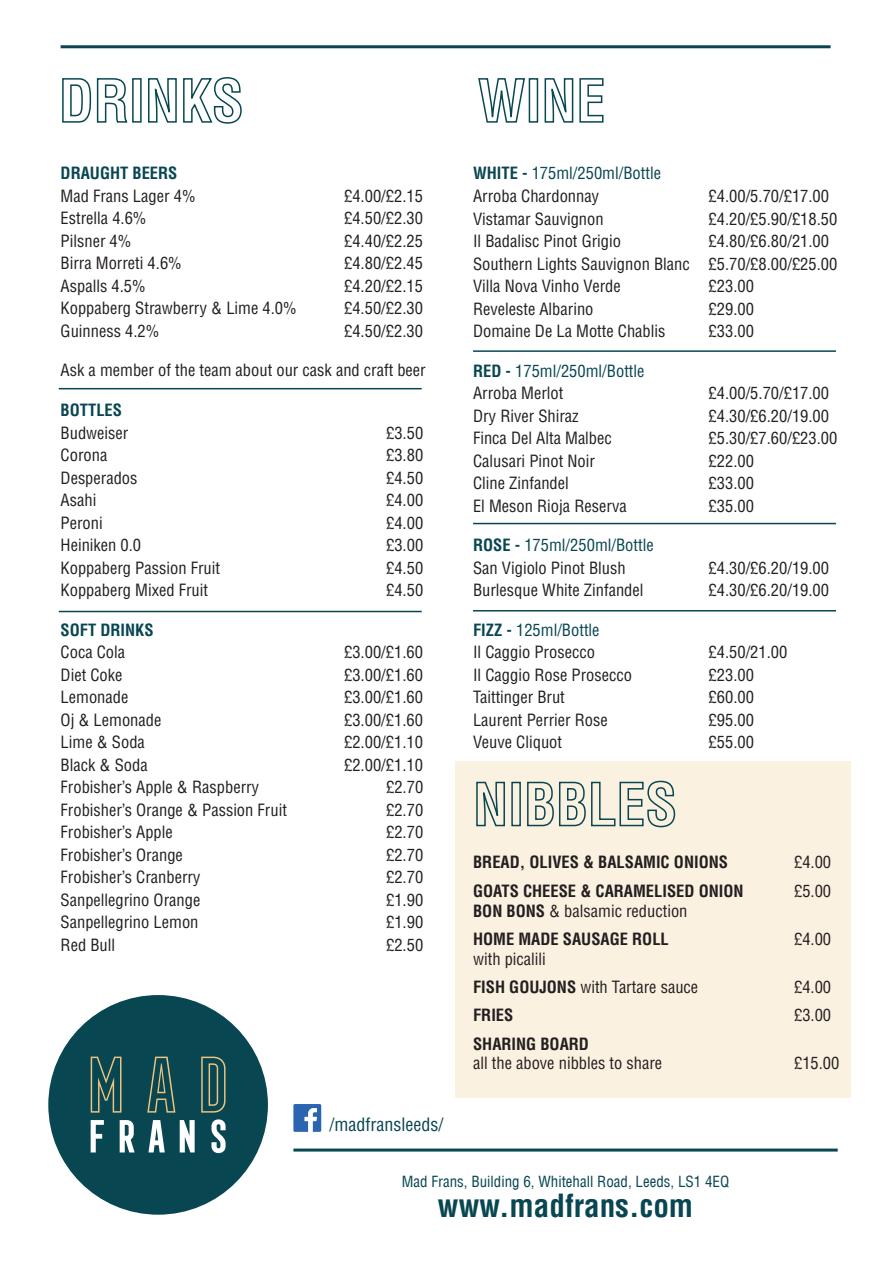
<style>
.page{position:relative;width:893px;height:1263px;background:#fff}
.page>*{position:absolute;margin:0;border:0;box-sizing:border-box;transform-origin:0 0}
.t1{font:700 condensed 31.2px "Helvetica";color:#084652}
.t2{font:condensed 18px "Helvetica";color:#084652}
.t3{font:condensed 16.5px/22.5px "Helvetica";color:#231f20}
.t4{font:700 condensed 16.5px/28.3px "Helvetica";color:#231f20}
.t5{font:condensed 16.5px/22.5px "Helvetica";color:#084652}
.t6{font:700 condensed 16.5px "Helvetica";color:#084652}
.t7{font:condensed 15px "Helvetica LT";color:#084652}
.s1{font-weight:700}
.s2{color:#231f20}
.s3{font-weight:700;color:#084652}
.s4{color:#084652}
.s5{font-weight:400}
</style>
<div class="page">
<div style="left:455px;top:761px;width:395px;height:336px;background:#fbf1e1"></div>
<div style="left:48px;top:995px;width:220px;height:220px;background:#084652;border-radius:50%"></div>
<svg style="left:91px;top:1119px;width:135px;height:34px"></svg>
<svg style="left:91px;top:1056px;width:135px;height:56px"></svg>
<hr style="left:59px;top:388px;width:363px;height:1px;background:#084652">
<hr style="left:59px;top:611px;width:363px;height:1px;background:#084652">
<svg style="left:293px;top:1104px;width:28px;height:28px"></svg>
<hr style="left:61px;top:45px;width:770px;height:3px;background:#084652">
<hr style="left:293px;top:1148px;width:545px;height:3px;background:#084652">
<svg style="left:478px;top:78px;width:126px;height:45px"></svg>
<svg style="left:62px;top:77px;width:180px;height:47px"></svg>
<svg style="left:476px;top:780px;width:200px;height:48px"></svg>
<hr style="left:473px;top:350px;width:363px;height:2px;background:#084652">
<hr style="left:473px;top:523px;width:363px;height:1px;background:#084652">
<hr style="left:473px;top:610px;width:363px;height:1px;background:#084652">
<p class="t6" style="left:61px;top:163px;width:118px">DRAUGHT BEERS</p>
<p class="t3" style="left:61px;top:184px;width:137px">Mad Frans Lager 4%</p>
<p class="t3" style="left:344px;top:184px;width:80px">£4.00/£2.15</p>
<p class="t3" style="left:61px;top:207px;width:88px">Estrella 4.6%</p>
<p class="t3" style="left:344px;top:207px;width:80px">£4.50/£2.30</p>
<p class="t3" style="left:61px;top:229px;width:73px">Pilsner 4%</p>
<p class="t3" style="left:344px;top:229px;width:80px">£4.40/£2.25</p>
<p class="t3" style="left:61px;top:252px;width:123px">Birra Morreti 4.6%</p>
<p class="t3" style="left:344px;top:252px;width:80px">£4.80/£2.45</p>
<p class="t3" style="left:61px;top:274px;width:87px">Aspalls 4.5%</p>
<p class="t3" style="left:344px;top:274px;width:80px">£4.20/£2.15</p>
<p class="t3" style="left:61px;top:297px;width:238px">Koppaberg Strawberry &amp; Lime 4.0%</p>
<p class="t3" style="left:344px;top:297px;width:80px">£4.50/£2.30</p>
<p class="t3" style="left:61px;top:319px;width:100px">Guinness 4.2%</p>
<p class="t3" style="left:344px;top:319px;width:80px">£4.50/£2.30</p>
<p class="t3" style="left:61px;top:359px;width:367px">Ask a member of the team about our cask and craft beer</p>
<p class="t6" style="left:61px;top:400px;width:63px">BOTTLES</p>
<p class="t3" style="left:61px;top:421px;width:69px">Budweiser</p>
<p class="t3" style="left:386px;top:421px;width:39px">£3.50</p>
<p class="t3" style="left:61px;top:443px;width:48px">Corona</p>
<p class="t3" style="left:386px;top:443px;width:39px">£3.80</p>
<p class="t3" style="left:61px;top:466px;width:78px">Desperados</p>
<p class="t3" style="left:386px;top:466px;width:39px">£4.50</p>
<p class="t3" style="left:61px;top:488px;width:37px">Asahi</p>
<p class="t3" style="left:386px;top:488px;width:39px">£4.00</p>
<p class="t3" style="left:61px;top:511px;width:44px">Peroni</p>
<p class="t3" style="left:386px;top:511px;width:39px">£4.00</p>
<p class="t3" style="left:61px;top:533px;width:82px">Heiniken 0.0</p>
<p class="t3" style="left:386px;top:533px;width:39px">£3.00</p>
<p class="t3" style="left:61px;top:556px;width:161px">Koppaberg Passion Fruit</p>
<p class="t3" style="left:386px;top:556px;width:39px">£4.50</p>
<p class="t3" style="left:61px;top:579px;width:149px">Koppaberg Mixed Fruit</p>
<p class="t3" style="left:386px;top:579px;width:39px">£4.50</p>
<p class="t6" style="left:61px;top:620px;width:95px">SOFT DRINKS</p>
<p class="t3" style="left:61px;top:641px;width:66px">Coca Cola</p>
<p class="t3" style="left:344px;top:641px;width:80px">£3.00/£1.60</p>
<p class="t3" style="left:61px;top:663px;width:63px">Diet Coke</p>
<p class="t3" style="left:344px;top:663px;width:80px">£3.00/£1.60</p>
<p class="t3" style="left:61px;top:686px;width:69px">Lemonade</p>
<p class="t3" style="left:344px;top:686px;width:80px">£3.00/£1.60</p>
<p class="t3" style="left:61px;top:708px;width:102px">Oj &amp; Lemonade</p>
<p class="t3" style="left:344px;top:708px;width:80px">£3.00/£1.60</p>
<p class="t3" style="left:61px;top:731px;width:86px">Lime &amp; Soda</p>
<p class="t3" style="left:344px;top:731px;width:80px">£2.00/£1.10</p>
<p class="t3" style="left:61px;top:753px;width:89px">Black &amp; Soda</p>
<p class="t3" style="left:344px;top:753px;width:80px">£2.00/£1.10</p>
<p class="t3" style="left:61px;top:776px;width:200px">Frobisher’s Apple &amp; Raspberry</p>
<p class="t3" style="left:386px;top:776px;width:39px">£2.70</p>
<p class="t3" style="left:61px;top:798px;width:228px">Frobisher’s Orange &amp; Passion Fruit</p>
<p class="t3" style="left:386px;top:798px;width:39px">£2.70</p>
<p class="t3" style="left:61px;top:821px;width:114px">Frobisher’s Apple</p>
<p class="t3" style="left:386px;top:821px;width:39px">£2.70</p>
<p class="t3" style="left:61px;top:843px;width:124px">Frobisher’s Orange</p>
<p class="t3" style="left:386px;top:843px;width:39px">£2.70</p>
<p class="t3" style="left:61px;top:866px;width:142px">Frobisher’s Cranberry</p>
<p class="t3" style="left:386px;top:866px;width:39px">£2.70</p>
<p class="t3" style="left:61px;top:888px;width:141px">Sanpellegrino Orange</p>
<p class="t3" style="left:386px;top:888px;width:39px">£1.90</p>
<p class="t3" style="left:61px;top:911px;width:139px">Sanpellegrino Lemon</p>
<p class="t3" style="left:386px;top:911px;width:39px">£1.90</p>
<p class="t3" style="left:61px;top:933px;width:56px">Red Bull</p>
<p class="t3" style="left:386px;top:933px;width:39px">£2.50</p>
<p class="t2" style="left:330px;top:1113px;width:115px">/madfransleeds/</p>
<p class="t5" style="left:473px;top:162px;width:189px"><span class="s1">WHITE -</span> 175ml/250ml/Bottle<br><span class="s2">Arroba Chardonnay</span></p>
<p class="t3" style="left:709px;top:184px;width:122px">£4.00/5.70/£17.00</p>
<p class="t3" style="left:473px;top:207px;width:132px">Vistamar Sauvignon</p>
<p class="t3" style="left:709px;top:207px;width:130px">£4.20/£5.90/£18.50</p>
<p class="t3" style="left:473px;top:229px;width:150px">Il Badalisc Pinot Grigio</p>
<p class="t3" style="left:473px;top:229px;width:366px;text-indent:236px">£4.80/£6.80/21.00<br>Southern Lights Sauvignon Blanc £5.70/£8.00/£25.00<br>Villa Nova Vinho Verde</p>
<p class="t3" style="left:709px;top:274px;width:47px">£23.00</p>
<p class="t3" style="left:473px;top:297px;width:122px">Reveleste Albarino</p>
<p class="t3" style="left:709px;top:297px;width:47px">£29.00</p>
<p class="t3" style="left:473px;top:319px;width:194px">Domaine De La Motte Chablis</p>
<p class="t3" style="left:709px;top:319px;width:47px">£33.00</p>
<p class="t5" style="left:473px;top:359px;width:173px"><span class="s1">RED -</span> 175ml/250ml/Bottle<br><span class="s2">Arroba Merlot</span></p>
<p class="t3" style="left:709px;top:382px;width:122px">£4.00/5.70/£17.00</p>
<p class="t3" style="left:473px;top:404px;width:107px">Dry River Shiraz</p>
<p class="t3" style="left:709px;top:404px;width:122px">£4.30/£6.20/19.00</p>
<p class="t3" style="left:473px;top:427px;width:140px">Finca Del Alta Malbec</p>
<p class="t3" style="left:709px;top:427px;width:130px">£5.30/£7.60/£23.00</p>
<p class="t3" style="left:473px;top:449px;width:123px">Calusari Pinot Noir</p>
<p class="t3" style="left:709px;top:449px;width:47px">£22.00</p>
<p class="t3" style="left:473px;top:472px;width:97px">Cline Zinfandel</p>
<p class="t3" style="left:709px;top:472px;width:47px">£33.00</p>
<p class="t3" style="left:473px;top:494px;width:155px">El Meson Rioja Reserva</p>
<p class="t3" style="left:709px;top:494px;width:47px">£35.00</p>
<p class="t3" style="left:473px;top:534px;width:182px"><span class="s3">ROSE -</span> <span class="s4">175ml/250ml/Bottle<br></span>San Vigiolo Pinot Blush</p>
<p class="t3" style="left:709px;top:556px;width:122px">£4.30/£6.20/19.00</p>
<p class="t3" style="left:473px;top:579px;width:172px">Burlesque White Zinfandel</p>
<p class="t3" style="left:709px;top:579px;width:122px">£4.30/£6.20/19.00</p>
<p class="t3" style="left:473px;top:618px;width:128px"><span class="s3">FIZZ -</span> <span class="s4">125ml/Bottle<br></span>Il Caggio Prosecco</p>
<p class="t3" style="left:709px;top:641px;width:80px">£4.50/21.00</p>
<p class="t3" style="left:473px;top:663px;width:160px">Il Caggio Rose Prosecco</p>
<p class="t3" style="left:709px;top:663px;width:47px">£23.00</p>
<p class="t3" style="left:473px;top:686px;width:93px">Taittinger Brut</p>
<p class="t3" style="left:709px;top:686px;width:47px">£60.00</p>
<p class="t3" style="left:473px;top:708px;width:136px">Laurent Perrier Rose</p>
<p class="t3" style="left:709px;top:708px;width:47px">£95.00</p>
<p class="t3" style="left:473px;top:731px;width:91px">Veuve Cliquot</p>
<p class="t3" style="left:709px;top:731px;width:47px">£55.00</p>
<p class="t4" style="left:473px;top:848px;width:256px">BREAD, OLIVES &amp; BALSAMIC ONIONS</p>
<p class="t3" style="left:794px;top:851px;width:39px">£4.00</p>
<p class="t4" style="left:473px;top:876px;width:272px">GOATS CHEESE &amp; CARAMELISED ONION</p>
<p class="t3" style="left:794px;top:879px;width:39px">£5.00</p>
<p class="t4" style="left:473px;top:896px;width:216px">BON BONS <span class="s5">&amp; balsamic reduction<br></span>HOME MADE SAUSAGE ROLL</p>
<p class="t3" style="left:794px;top:927px;width:39px">£4.00</p>
<p class="t3" style="left:473px;top:944px;width:227px;line-height:28.3px">with picalili<br><span class="s1">FISH GOUJONS</span> with Tartare sauce</p>
<p class="t3" style="left:794px;top:975px;width:39px">£4.00</p>
<p class="t4" style="left:473px;top:1001px;width:42px">FRIES</p>
<p class="t3" style="left:794px;top:1004px;width:39px">£3.00</p>
<p class="t4" style="left:473px;top:1029px;width:117px">SHARING BOARD</p>
<p class="t3" style="left:473px;top:1052px;width:191px">all the above nibbles to share</p>
<p class="t3" style="left:794px;top:1052px;width:47px">£15.00</p>
<p class="t7" style="left:402px;top:1172px;width:329px">Mad Frans, Building 6, Whitehall Road, Leeds, LS1 4EQ</p>
<h1 class="t1" style="left:438px;top:1186px;width:257px">www.madfrans.com</h1>
</div>
